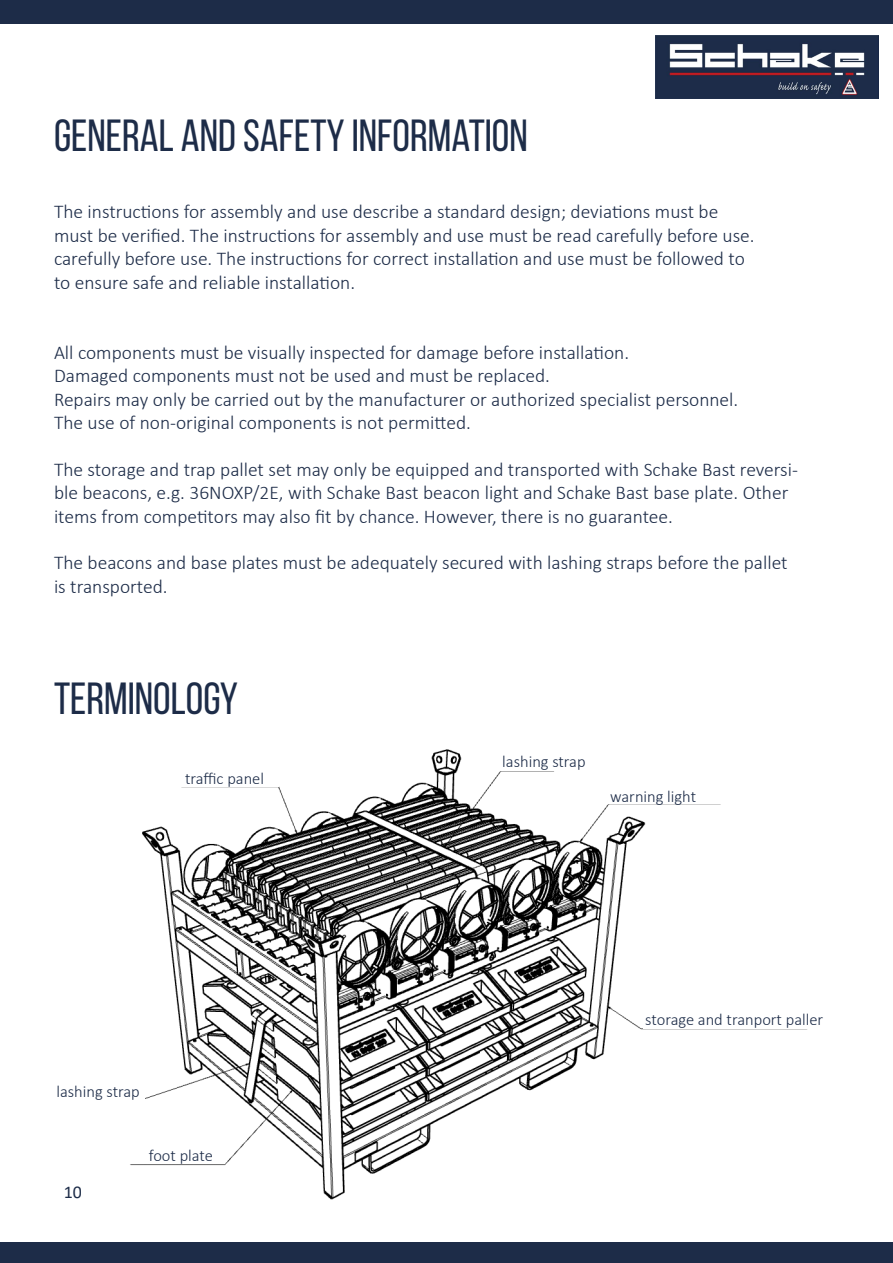
<style>
.page{position:relative;width:893px;height:1263px;background:#fff}
.page>*{position:absolute;margin:0;border:0;box-sizing:border-box;transform-origin:0 0}
.t1{font:45px "Bebas Neue";color:#1d2c48}
.t2{font:300 19.5px/23.4px "Calibri";color:#1d2c48}
.t3{font:18px "Calibri";color:#1d2c48}
.t4{font:300 16.5px "Calibri";color:#1d2c48}
</style>
<div class="page">
<div style="left:0;top:0;width:893px;height:23px;background:#1d2c48"></div>
<div style="left:0;top:1242px;width:893px;height:21px;background:#1d2c48"></div>
<img style="left:655px;top:36px;width:223px;height:63px">
<img style="left:130px;top:749px;width:678px;height:451px">
<div style="left:494px;top:738px;width:75px;height:32px;background:#fff"></div>
<div style="left:605px;top:771px;width:121px;height:32px;background:#fff"></div>
<div style="left:643px;top:996px;width:190px;height:32px;background:#fff"></div>
<div style="left:171px;top:754px;width:108px;height:32px;background:#fff"></div>
<div style="left:69px;top:1068px;width:75px;height:32px;background:#fff"></div>
<div style="left:112px;top:1131px;width:113px;height:33px;background:#fff"></div>
<h1 class="t1" style="left:54px;top:111px;width:475px">GENERAL AND SAFETY INFORMATION</h1>
<p class="t2" style="left:54px;top:200px;width:702px">The instructions for assembly and use describe a standard design; deviations must be must be verified. The instructions for assembly and use must be read carefully before use. carefully before use. The instructions for correct installation and use must be followed to to ensure safe and reliable installation.</p>
<p class="t2" style="left:54px;top:340px;width:686px">All components must be visually inspected for damage before installation.<br>Damaged components must not be used and must be replaced.<br>Repairs may only be carried out by the manufacturer or authorized specialist personnel.<br>The use of non-original components is not permitted.</p>
<p class="t2" style="left:54px;top:457px;width:746px">The storage and trap pallet set may only be equipped and transported with Schake Bast reversi&shy;ble beacons, e.g. 36NOXP/2E, with Schake Bast beacon light and Schake Bast base plate. Other items from competitors may also fit by chance. However, there is no guarantee.</p>
<p class="t2" style="left:54px;top:551px;width:735px">The beacons and base plates must be adequately secured with lashing straps before the pallet is transported.</p>
<h1 class="t1" style="left:54px;top:674px;width:186px">TERMINOLOGY</h1>
<p class="t4" style="left:185px;top:769px;width:80px">traffic panel</p>
<p class="t4" style="left:56px;top:1081px;width:85px">lashing strap</p>
<p class="t3" style="left:64px;top:1179px;width:20px">10</p>
<p class="t4" style="left:149px;top:1145px;width:66px">foot plate</p>
<p class="t4" style="left:502px;top:751px;width:85px">lashing strap</p>
<p class="t4" style="left:610px;top:786px;width:87px">warning light</p>
<p class="t4" style="left:645px;top:1009px;width:179px">storage and tranport paller</p>
</div>
